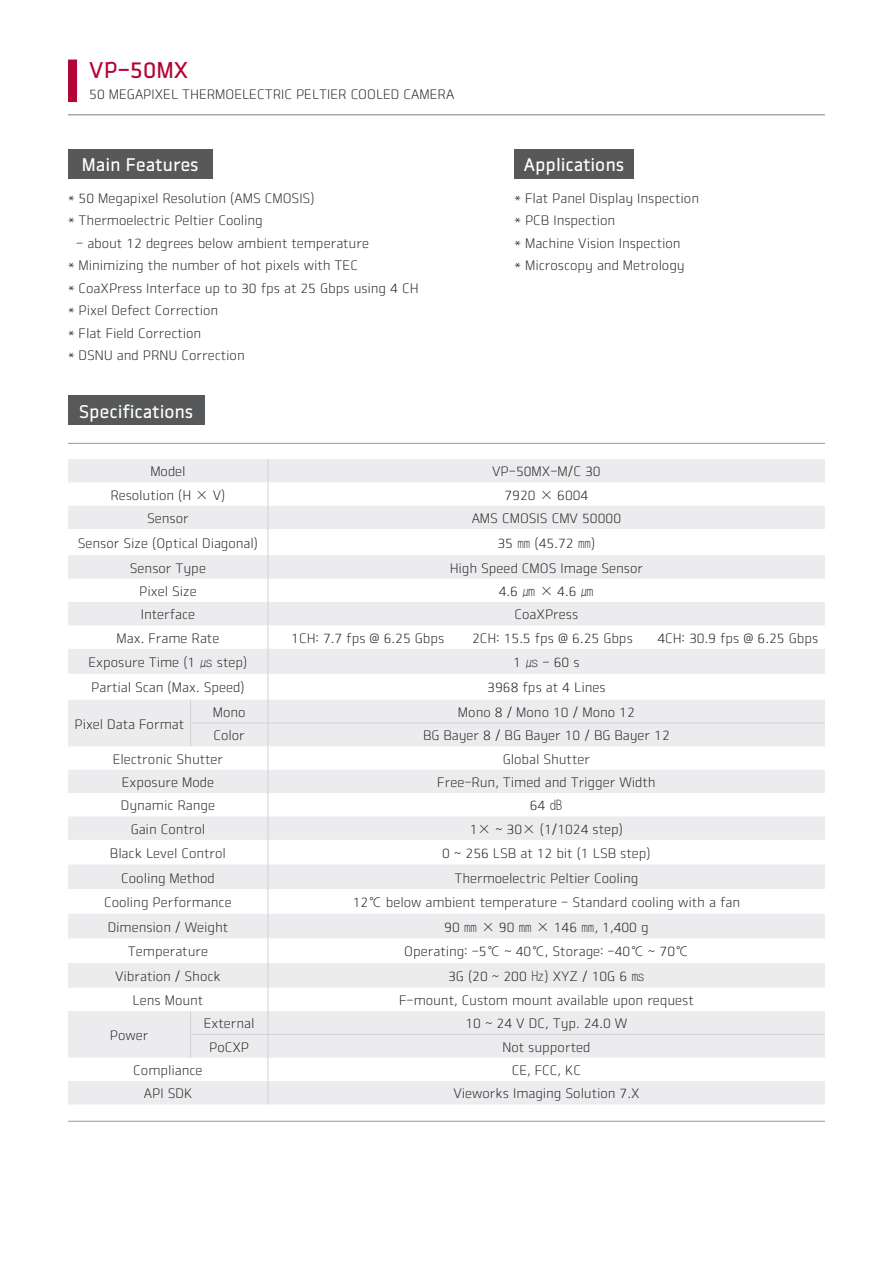
<style>
.page{position:relative;width:893px;height:1263px;background:#fff}
.page>*{position:absolute;margin:0;border:0;box-sizing:border-box;transform-origin:0 0}
.t1{font:22.5px "Vieworks B";color:#b30437}
.t2{font:18px "Vieworks B";color:#fff}
.t3{font:13.5px/22.5px "Vieworks L";color:#231f20}
</style>
<div class="page">
<div style="left:68px;top:60px;width:9px;height:42px;background:#b30437"></div>
<hr style="left:68px;top:115px;width:757px;height:1px;background:#797f84">
<div style="left:68px;top:149px;width:145px;height:30px;background:#57585a"></div>
<div style="left:514px;top:149px;width:120px;height:30px;background:#57585a"></div>
<div style="left:68px;top:395px;width:136px;height:30px;background:#57585a"></div>
<svg style="left:68px;top:459px;width:757px;height:645px;fill:#ececee"></svg>
<svg style="left:190px;top:700px;width:1px;height:46px"></svg>
<hr style="left:190px;top:1034px;width:78px;height:1px;background:#d1d2d4">
<svg style="left:190px;top:1011px;width:1px;height:47px"></svg>
<hr style="left:268px;top:1034px;width:557px;height:1px;background:#d1d2d4">
<hr style="left:191px;top:723px;width:77px;height:1px;background:#d1d2d4">
<hr style="left:268px;top:723px;width:557px;height:1px;background:#d1d2d4">
<svg style="left:267px;top:459px;width:1px;height:645px"></svg>
<hr style="left:68px;top:443px;width:757px;height:1px;background:#a8a9ad">
<hr style="left:68px;top:1121px;width:757px;height:1px;background:#a8a9ad">
<h1 class="t1" style="left:89px;top:57px;width:101px">VP-50MX</h1>
<p class="t3" style="left:89px;top:83px;width:366px">50 MEGAPIXEL THERMOELECTRIC PELTIER COOLED CAMERA</p>
<h2 class="t2" style="left:82px;top:154px;width:118px">Main Features</h2>
<h2 class="t2" style="left:524px;top:154px;width:102px">Applications</h2>
<p class="t3" style="left:68px;top:187px;width:248px">* 50 Megapixel Resolution (AMS CMOSIS) * Thermoelectric Peltier Cooling</p>
<p class="t3" style="left:68px;top:232px;width:352px;text-indent:8px">- about 12 degrees below ambient temperature<br>* Minimizing the number of hot pixels with TEC<br>* CoaXPress Interface up to 30 fps at 25 Gbps using 4 CH * Pixel Defect Correction<br>* Flat Field Correction<br>* DSNU and PRNU Correction</p>
<h2 class="t2" style="left:79px;top:401px;width:116px">Specifications</h2>
<p class="t3" style="left:514px;top:187px;width:186px">* Flat Panel Display Inspection * PCB Inspection<br>* Machine Vision Inspection<br>* Microscopy and Metrology</p>
<p class="t3" style="left:150px;top:460px;width:37px">Model</p>
<p class="t3" style="left:492px;top:460px;width:110px">VP-50MX-M/C 30</p>
<p class="t3" style="left:110px;top:484px;width:117px">Resolution (H × V)</p>
<p class="t3" style="left:504px;top:484px;width:86px">7920 × 6004</p>
<p class="t3" style="left:147px;top:507px;width:43px">Sensor</p>
<p class="t3" style="left:472px;top:507px;width:151px">AMS CMOSIS CMV 50000</p>
<p class="t3" style="left:78px;top:532px;width:182px">Sensor Size (Optical Diagonal)</p>
<p class="t3" style="left:497px;top:532px;width:100px">35 ㎜ (45.72 ㎜)</p>
<p class="t3" style="left:130px;top:557px;width:78px">Sensor Type</p>
<p class="t3" style="left:450px;top:557px;width:195px">High Speed CMOS Image Sensor</p>
<p class="t3" style="left:139px;top:580px;width:59px">Pixel Size</p>
<p class="t3" style="left:499px;top:580px;width:97px">4.6 ㎛ × 4.6 ㎛</p>
<p class="t3" style="left:141px;top:603px;width:56px">Interface</p>
<p class="t3" style="left:515px;top:603px;width:65px">CoaXPress</p>
<p class="t3" style="left:117px;top:627px;width:104px">Max. Frame Rate</p>
<p class="t3" style="left:291px;top:627px;width:155px">1CH: 7.7 fps @ 6.25 Gbps</p>
<p class="t3" style="left:472px;top:627px;width:162px">2CH: 15.5 fps @ 6.25 Gbps</p>
<p class="t3" style="left:657px;top:627px;width:162px">4CH: 30.9 fps @ 6.25 Gbps</p>
<p class="t3" style="left:88px;top:651px;width:161px">Exposure Time (1 ㎲ step)</p>
<p class="t3" style="left:513px;top:651px;width:68px">1 ㎲ - 60 s</p>
<p class="t3" style="left:91px;top:676px;width:155px">Partial Scan (Max. Speed)</p>
<p class="t3" style="left:487px;top:676px;width:120px">3968 fps at 4 Lines</p>
<p class="t3" style="left:74px;top:713px;width:111px">Pixel Data Format</p>
<p class="t3" style="left:213px;top:701px;width:34px">Mono</p>
<p class="t3" style="left:458px;top:701px;width:178px">Mono 8 / Mono 10 / Mono 12</p>
<p class="t3" style="left:213px;top:724px;width:33px">Color</p>
<p class="t3" style="left:423px;top:724px;width:248px">BG Bayer 8 / BG Bayer 10 / BG Bayer 12</p>
<p class="t3" style="left:113px;top:748px;width:112px">Electronic Shutter</p>
<p class="t3" style="left:503px;top:748px;width:89px">Global Shutter</p>
<p class="t3" style="left:122px;top:771px;width:94px">Exposure Mode</p>
<p class="t3" style="left:437px;top:771px;width:220px">Free-Run, Timed and Trigger Width</p>
<p class="t3" style="left:121px;top:794px;width:96px">Dynamic Range</p>
<p class="t3" style="left:530px;top:794px;width:35px">64 ㏈</p>
<p class="t3" style="left:131px;top:818px;width:76px">Gain Control</p>
<p class="t3" style="left:470px;top:818px;width:155px">1× ~ 30× (1/1024 step)</p>
<p class="t3" style="left:110px;top:842px;width:117px">Black Level Control</p>
<p class="t3" style="left:442px;top:842px;width:210px">0 ~ 256 LSB at 12 bit (1 LSB step)</p>
<p class="t3" style="left:121px;top:866px;width:95px">Cooling Method</p>
<p class="t3" style="left:454px;top:866px;width:186px">Thermoelectric Peltier Cooling</p>
<p class="t3" style="left:104px;top:891px;width:129px">Cooling Performance</p>
<p class="t3" style="left:353px;top:891px;width:389px">12℃ below ambient temperature - Standard cooling with a fan</p>
<p class="t3" style="left:108px;top:916px;width:122px">Dimension / Weight</p>
<p class="t3" style="left:444px;top:916px;width:206px">90 ㎜ × 90 ㎜ × 146 ㎜, 1,400 g</p>
<p class="t3" style="left:128px;top:940px;width:82px">Temperature</p>
<p class="t3" style="left:404px;top:940px;width:286px">Operating: -5℃ ~ 40℃, Storage: -40℃ ~ 70℃</p>
<p class="t3" style="left:115px;top:965px;width:107px">Vibration / Shock</p>
<p class="t3" style="left:448px;top:965px;width:198px">3G (20 ~ 200 ㎐) XYZ / 10G 6 ㎳</p>
<p class="t3" style="left:133px;top:989px;width:72px">Lens Mount</p>
<p class="t3" style="left:399px;top:989px;width:296px">F-mount, Custom mount available upon request</p>
<p class="t3" style="left:110px;top:1024px;width:40px">Power</p>
<p class="t3" style="left:204px;top:1012px;width:52px">External</p>
<p class="t3" style="left:465px;top:1012px;width:163px">10 ~ 24 V DC, Typ. 24.0 W</p>
<p class="t3" style="left:209px;top:1036px;width:42px">PoCXP</p>
<p class="t3" style="left:502px;top:1036px;width:89px">Not supported</p>
<p class="t3" style="left:133px;top:1059px;width:71px">Compliance</p>
<p class="t3" style="left:512px;top:1059px;width:71px">CE, FCC, KC</p>
<p class="t3" style="left:144px;top:1082px;width:50px">API SDK</p>
<p class="t3" style="left:453px;top:1082px;width:188px">Vieworks Imaging Solution 7.X</p>
</div>
